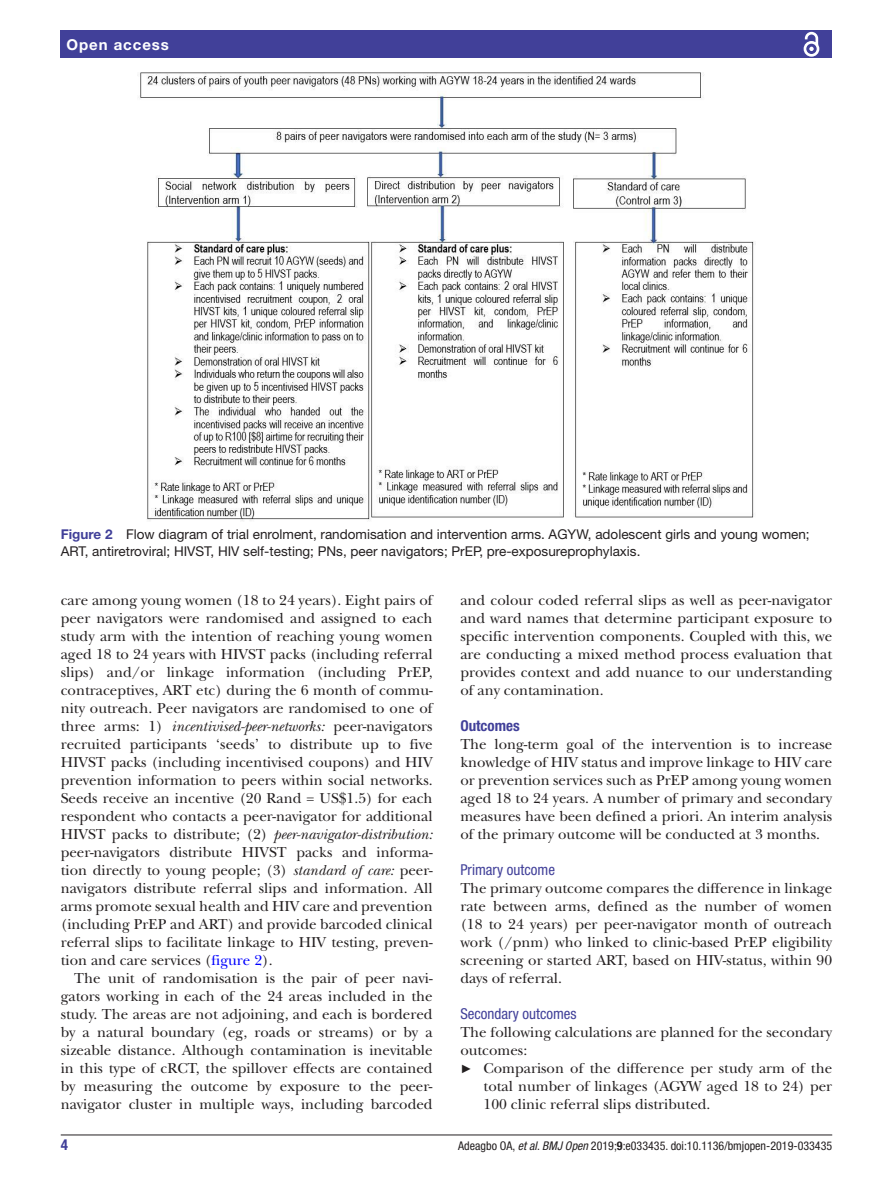
<style>
.page{position:relative;width:893px;height:1191px;background:#fff}
.page>*{position:absolute;margin:0;border:0;box-sizing:border-box;transform-origin:0 0}
.t1{font:15px/18px "New Baskerville";color:#231f20;text-align:justify}
.t2{font:condensed 15px "Helvetica Neue LT Std";color:#414099}
.t3{font:700 15px "Helvetica Neue LT Std";letter-spacing:.065em;color:#fff}
.t4{font:700 condensed 15px "Helvetica Neue LT Std";color:#414099}
.t5{font:13.5px/16.2px "Helvetica Neue LT Std";color:#231f20}
.t6{font:condensed 12px "Helvetica Neue LT Std";color:#231f20}
.s1{font-weight:700;color:#414099}
.s2{font-style:italic}
.s3{color:#00f}
.s4{font-family:"Arial";font-size:12px}
.s5{font-weight:700}
</style>
<div class="page">
<hr style="left:61px;top:1134px;width:771px;height:1px;background:#231f20">
<div style="left:61px;top:31px;width:771px;height:27px;background:#414099"></div>
<svg style="left:803px;top:31px;width:17px;height:26px"></svg>
<img style="left:140px;top:73px;width:614px;height:448px">
<p class="t3" style="left:66px;top:35px;width:104px">Open access</p>
<p class="t5" style="left:61px;top:526px;width:750px"><span class="s1">Figure 2</span> Flow diagram of trial enrolment, randomisation and intervention arms. AGYW, adolescent girls and young women;<br>ART, antiretroviral; HIVST, HIV self-testing; PNs, peer navigators; PrEP, pre-exposureprophylaxis.</p>
<p class="t1" style="left:61px;top:591px;width:373px">care among young women (18 to 24 years). Eight pairs of peer navigators were randomised and assigned to each study arm with the intention of reaching young women aged 18 to 24 years with HIVST packs (including referral slips) and/or linkage information (including PrEP, contraceptives, ART etc) during the 6 month of commu&shy;nity outreach. Peer navigators are randomised to one of three arms: 1) <span class="s2">incentivised-peer-networks:</span> peer-navigators recruited participants ‘seeds’ to distribute up to five HIVST packs (including incentivised coupons) and HIV prevention information to peers within social networks.<br>Seeds receive an incentive (20 Rand = US$1.5) for each respondent who contacts a peer-navigator for additional HIVST packs to distribute; (2) <span class="s2">peer-navigator-distribution: </span>peer-navigators distribute HIVST packs and informa&shy;tion directly to young people; (3) <span class="s2">standard of care:</span> peer&shy;navigators distribute referral slips and information. All arms promote sexual health and HIV care and prevention (including PrEP and ART) and provide barcoded clinical referral slips to facilitate linkage to HIV testing, preven&shy;tion and care services (<span class="s3">figure 2</span>).</p>
<p class="t1" style="left:61px;top:969px;width:373px;text-indent:14px">The unit of randomisation is the pair of peer navi&shy;gators working in each of the 24 areas included in the study. The areas are not adjoining, and each is bordered by a natural boundary (eg, roads or streams) or by a sizeable distance. Although contamination is inevitable in this type of cRCT, the spillover effects are contained by measuring the outcome by exposure to the peer&shy;navigator cluster in multiple ways, including barcoded</p>
<p class="t1" style="left:460px;top:591px;width:373px">and colour coded referral slips as well as peer-navigator and ward names that determine participant exposure to specific intervention components. Coupled with this, we are conducting a mixed method process evaluation that provides context and add nuance to our understanding of any contamination.</p>
<p class="t4" style="left:460px;top:717px;width:61px">Outcomes</p>
<p class="t1" style="left:460px;top:735px;width:373px">The long-term goal of the intervention is to increase knowledge of HIV status and improve linkage to HIV care or prevention services such as PrEP among young women aged 18 to 24 years. A number of primary and secondary measures have been defined a priori. An interim analysis of the primary outcome will be conducted at 3 months.</p>
<p class="t2" style="left:460px;top:861px;width:96px">Primary outcome</p>
<p class="t1" style="left:460px;top:879px;width:373px">The primary outcome compares the difference in linkage rate between arms, defined as the number of women (18 to 24 years) per peer-navigator month of outreach work (/pnm) who linked to clinic-based PrEP eligibility screening or started ART, based on HIV-status, within 90 days of referral.</p>
<p class="t2" style="left:460px;top:1005px;width:118px">Secondary outcomes</p>
<p class="t1" style="left:460px;top:1023px;width:373px">The following calculations are planned for the secondary</p>
<p class="t1" style="left:460px;top:1041px;width:68px">outcomes:</p>
<p class="t1" style="left:460px;top:1059px;width:373px"><span class="s4">►</span> Comparison of the difference per study arm of the</p>
<p class="t1" style="left:484px;top:1077px;width:350px">total number of linkages (AGYW aged 18 to 24) per</p>
<p class="t1" style="left:484px;top:1095px;width:228px">100 clinic referral slips distributed.</p>
<p class="t4" style="left:61px;top:1135px;width:9px">4</p>
<p class="t6" style="left:458px;top:1138px;width:375px">Adeagbo OA, <span class="s2">et al</span>. <span class="s2">BMJ Open</span> 2019;<span class="s5">9</span>:e033435. doi:10.1136/bmjopen-2019-033435</p>
</div>
